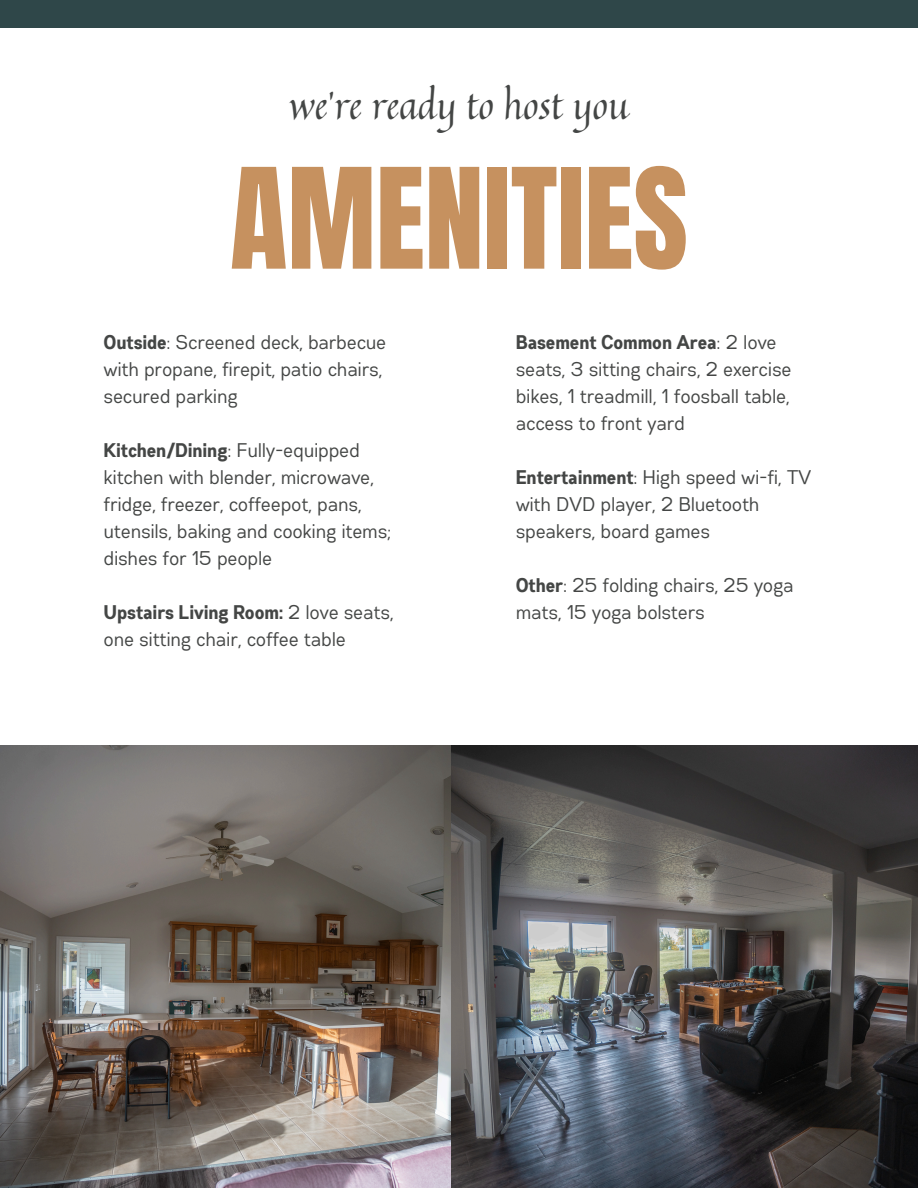
<style>
.page{position:relative;width:918px;height:1188px;background:#fff}
.page>*{position:absolute;margin:0;border:0;box-sizing:border-box;transform-origin:0 0}
.t1{font:118.5px "Anton";color:#c6915f}
.t2{font:38.1px "Quintessential";color:#444645}
.t3{font:19.8px/27px "Gabriel Sans Cond";letter-spacing:.01em;color:#444645}
.s1{font-weight:700}
</style>
<div class="page">
<div style="left:0;top:0;width:918px;height:28px;background:#2f4749"></div>
<img style="left:0;top:745px;width:451px;height:443px">
<img style="left:451px;top:745px;width:467px;height:443px">
<h2 class="t2" style="left:289px;top:76px;width:342px">we’re ready to host you</h2>
<h1 class="t1" style="left:230px;top:134px;width:460px">AMENITIES</h1>
<p class="t3" style="left:104px;top:329px;width:284px"><span class="s1">Outside</span>: Screened deck, barbecue with propane, firepit, patio chairs, secured parking</p>
<p class="t3" style="left:104px;top:437px;width:288px"><span class="s1">Kitchen/Dining</span>: Fully-equipped kitchen with blender, microwave, fridge, freezer, coffeepot, pans, utensils, baking and cooking items; dishes for 15 people</p>
<p class="t3" style="left:104px;top:599px;width:291px"><span class="s1">Upstairs Living Room:</span> 2 love seats, one sitting chair, coffee table</p>
<p class="t3" style="left:516px;top:329px;width:277px"><span class="s1">Basement Common Area</span>: 2 love seats, 3 sitting chairs, 2 exercise bikes, 1 treadmill, 1 foosball table, access to front yard</p>
<p class="t3" style="left:516px;top:464px;width:297px"><span class="s1">Entertainment</span>: High speed wi-fi, TV with DVD player, 2 Bluetooth speakers, board games</p>
<p class="t3" style="left:516px;top:572px;width:279px"><span class="s1">Other</span>: 25 folding chairs, 25 yoga mats, 15 yoga bolsters</p>
</div>
